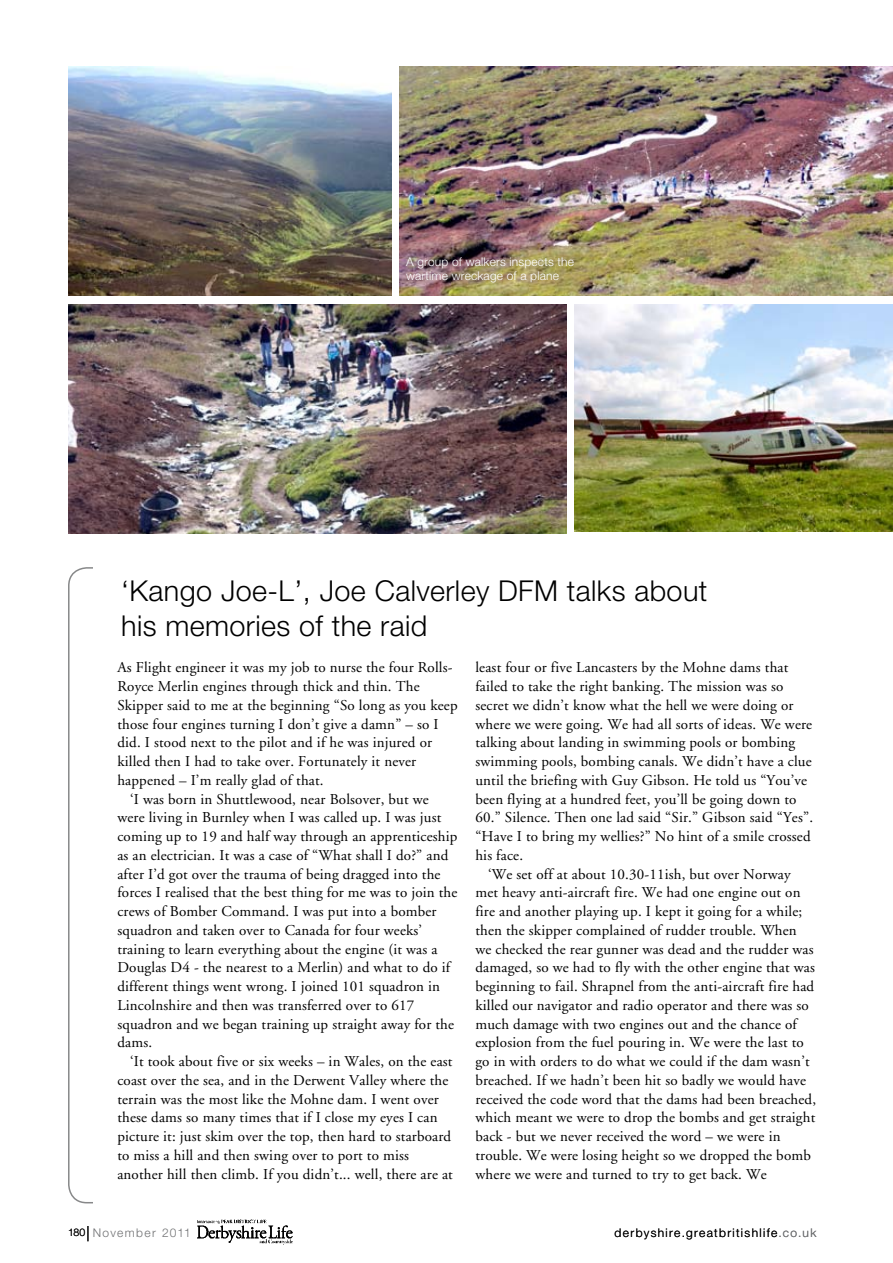
<style>
.page{position:relative;width:893px;height:1263px;background:#fff}
.page>*{position:absolute;margin:0;border:0;box-sizing:border-box;transform-origin:0 0}
.t1{font:300 28.8px/34.5px "Helvetica Neue";letter-spacing:.015em;color:#000}
.t2{font:15px/18.8px "Adobe Garamond";letter-spacing:.01em;color:#000}
.t3{font:300 12px/14.4px "Helvetica Neue";letter-spacing:.015em;color:#fff}
.t4{font:300 12px "Helvetica Neue";letter-spacing:.115em;color:#000}
.t5{font:300 12px "Helvetica Neue";letter-spacing:.105em;color:#707173}
.s1{font-size:10.5px;color:#000}
.s2{color:#707173}
</style>
<div class="page">
<img style="left:197px;top:1220px;width:96px;height:25px">
<svg style="left:88px;top:1226px;width:1px;height:15px"></svg>
<img style="left:68px;top:67px;width:323px;height:229px">
<img style="left:400px;top:67px;width:492px;height:229px">
<img style="left:68px;top:305px;width:498px;height:229px">
<img style="left:575px;top:305px;width:317px;height:226px">
<p class="t3" style="left:406px;top:254px;width:169px">A group of walkers inspects the wartime wreckage of a plane</p>
<h1 class="t1" style="left:121px;top:573px;width:588px">‘Kango Joe-L’, Joe Calverley DFM talks about his memories of the raid</h1>
<p class="t2" style="left:117px;top:659px;width:337px">As Flight engineer it was my job to nurse the four Rolls-</p>
<p class="t2" style="left:117px;top:677px;width:304px">Royce Merlin engines through thick and thin. The</p>
<p class="t2" style="left:117px;top:696px;width:342px">Skipper said to me at the beginning “So long as you keep</p>
<p class="t2" style="left:117px;top:715px;width:323px">those four engines turning I don’t give a damn” – so I</p>
<p class="t2" style="left:117px;top:734px;width:316px">did. I stood next to the pilot and if he was injured or</p>
<p class="t2" style="left:117px;top:752px;width:300px">killed then I had to take over. Fortunately it never</p>
<p class="t2" style="left:117px;top:771px;width:208px">happened – I’m really glad of that.</p>
<p class="t2" style="left:130px;top:790px;width:300px">‘I was born in Shuttlewood, near Bolsover, but we</p>
<p class="t2" style="left:117px;top:809px;width:325px">were living in Burnley when I was called up. I was just</p>
<p class="t2" style="left:117px;top:827px;width:342px">coming up to 19 and half way through an apprenticeship</p>
<p class="t2" style="left:117px;top:846px;width:333px">as an electrician. It was a case of “What shall I do?” and</p>
<p class="t2" style="left:117px;top:865px;width:325px">after I’d got over the trauma of being dragged into the</p>
<p class="t2" style="left:117px;top:884px;width:342px">forces I realised that the best thing for me was to join the</p>
<p class="t2" style="left:117px;top:902px;width:321px">crews of Bomber Command. I was put into a bomber</p>
<p class="t2" style="left:117px;top:921px;width:306px">squadron and taken over to Canada for four weeks’</p>
<p class="t2" style="left:117px;top:940px;width:322px">training to learn everything about the engine (it was a</p>
<p class="t2" style="left:117px;top:959px;width:334px">Douglas D4 - the nearest to a Merlin) and what to do if</p>
<p class="t2" style="left:117px;top:977px;width:324px">different things went wrong. I joined 101 squadron in</p>
<p class="t2" style="left:117px;top:996px;width:298px">Lincolnshire and then was transferred over to 617</p>
<p class="t2" style="left:117px;top:1015px;width:338px">squadron and we began training up straight away for the</p>
<p class="t2" style="left:117px;top:1034px;width:36px">dams.</p>
<p class="t2" style="left:130px;top:1052px;width:324px">‘It took about five or six weeks – in Wales, on the east</p>
<p class="t2" style="left:117px;top:1071px;width:332px">coast over the sea, and in the Derwent Valley where the</p>
<p class="t2" style="left:117px;top:1090px;width:323px">terrain was the most like the Mohne dam. I went over</p>
<p class="t2" style="left:117px;top:1109px;width:322px">these dams so many times that if I close my eyes I can</p>
<p class="t2" style="left:117px;top:1127px;width:335px">picture it: just skim over the top, then hard to starboard</p>
<p class="t2" style="left:117px;top:1146px;width:293px">to miss a hill and then swing over to port to miss</p>
<p class="t2" style="left:117px;top:1165px;width:337px">another hill then climb. If you didn’t... well, there are at</p>
<p class="t2" style="left:475px;top:659px;width:339px">least four or five Lancasters by the Mohne dams that failed to take the right banking. The mission was so secret we didn’t know what the hell we were doing or where we were going. We had all sorts of ideas. We were talking about landing in swimming pools or bombing swimming pools, bombing canals. We didn’t have a clue until the briefing with Guy Gibson. He told us “You’ve been flying at a hundred feet, you’ll be going down to 60.” Silence. Then one lad said “Sir.” Gibson said “Yes”. “Have I to bring my wellies?” No hint of a smile crossed his face.</p>
<p class="t2" style="left:475px;top:865px;width:342px;text-indent:13px">‘We set off at about 10.30-11ish, but over Norway met heavy anti-aircraft fire. We had one engine out on fire and another playing up. I kept it going for a while; then the skipper complained of rudder trouble. When we checked the rear gunner was dead and the rudder was damaged, so we had to fly with the other engine that was beginning to fail. Shrapnel from the anti-aircraft fire had killed our navigator and radio operator and there was so much damage with two engines out and the chance of explosion from the fuel pouring in. We were the last to go in with orders to do what we could if the dam wasn’t breached. If we hadn’t been hit so badly we would have received the code word that the dams had been breached, which meant we were to drop the bombs and get straight back - but we never received the word – we were in trouble. We were losing height so we dropped the bomb where we were and turned to try to get back. We</p>
<p class="t5" style="left:68px;top:1225px;width:124px"><span class="s1">180</span> November 2011</p>
<p class="t4" style="left:615px;top:1225px;width:203px">derbyshire.greatbritishlife<span class="s2">.co.uk</span></p>
</div>
